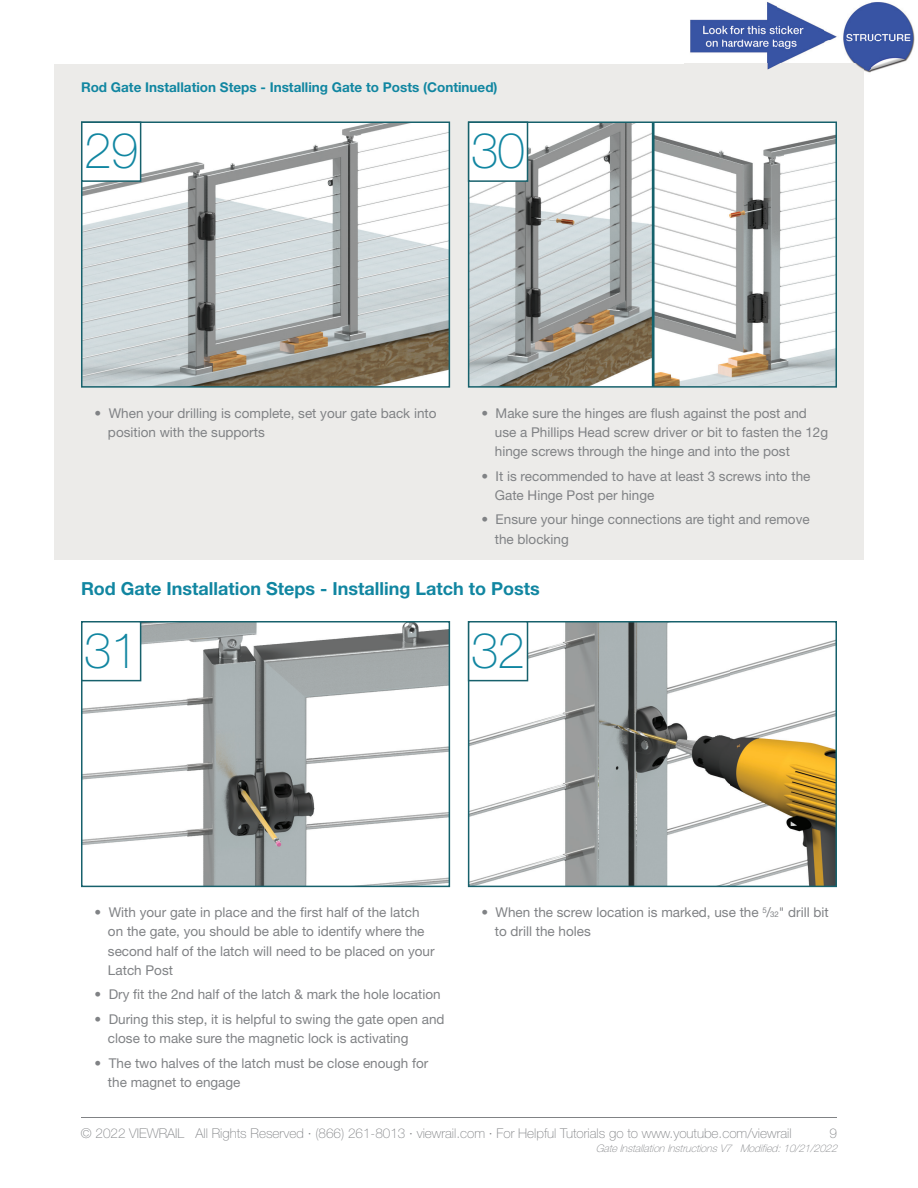
<style>
.page{position:relative;width:918px;height:1188px;background:#fff}
.page>*{position:absolute;margin:0;border:0;box-sizing:border-box;transform-origin:0 0}
.t1{font:100 49.5px "Helvetica Neue";letter-spacing:-.02em;color:#1186a1}
.t2{font:700 18px "Helvetica Neue";color:#1186a1}
.t3{font:13.5px/19.2px "Helvetica Neue";color:#808285}
.t4{font:100 13.5px "Helvetica Neue";color:#808285}
.t5{font:700 13.5px "Helvetica Neue";color:#1186a1}
.t6{font:italic 100 10.5px "Helvetica Neue";color:#808285}
.s1{font-size:7.8px}
</style>
<div class="page">
<div style="left:54px;top:64px;width:810px;height:495px;background:#ecebe9"></div>
<img style="left:471px;top:624px;width:363px;height:260px">
<div style="left:468px;top:621px;width:369px;height:266px;border:2px solid #17616c"></div>
<img style="left:84px;top:624px;width:363px;height:260px">
<div style="left:81px;top:621px;width:369px;height:266px;border:2px solid #17616c"></div>
<img style="left:471px;top:125px;width:363px;height:260px">
<div style="left:468px;top:122px;width:369px;height:266px;border:2px solid #17616c"></div>
<img style="left:84px;top:125px;width:363px;height:260px">
<div style="left:81px;top:122px;width:369px;height:266px;border:2px solid #17616c"></div>
<div style="left:469px;top:622px;width:59px;height:59px;background:#fff"></div>
<div style="left:468px;top:621px;width:60px;height:60px;border:2px solid #17616c"></div>
<div style="left:82px;top:622px;width:59px;height:59px;background:#fff"></div>
<div style="left:81px;top:621px;width:60px;height:60px;border:2px solid #17616c"></div>
<div style="left:469px;top:122px;width:59px;height:59px;background:#fff"></div>
<div style="left:468px;top:122px;width:60px;height:60px;border:2px solid #17616c"></div>
<div style="left:82px;top:122px;width:59px;height:59px;background:#fff"></div>
<div style="left:81px;top:122px;width:60px;height:60px;border:2px solid #17616c"></div>
<hr style="left:81px;top:1117px;width:756px;height:1px;background:#808285">
<img style="left:690px;top:2px;width:225px;height:38px">
<img style="left:684px;top:40px;width:140px;height:24px">
<img style="left:824px;top:40px;width:91px;height:33px">
<img style="left:767px;top:64px;width:97px;height:9px">
<p class="t5" style="left:81px;top:78px;width:418px">Rod Gate Installation Steps - Installing Gate to Posts (Continued)</p>
<h1 class="t1" style="left:84px;top:122px;width:56px">29</h1>
<h1 class="t1" style="left:471px;top:122px;width:56px">30</h1>
<p class="t3" style="left:108px;top:403px;width:330px;text-indent:-14px">• When your drilling is complete, set your gate back into position with the supports</p>
<p class="t3" style="left:495px;top:403px;width:335px;text-indent:-14px">• Make sure the hinges are flush against the post and use a Phillips Head screw driver or bit to fasten the 12g hinge screws through the hinge and into the post</p>
<p class="t3" style="left:495px;top:466px;width:317px;text-indent:-14px">• It is recommended to have at least 3 screws into the<br>Gate Hinge Post per hinge</p>
<p class="t3" style="left:495px;top:510px;width:316px;text-indent:-14px">• Ensure your hinge connections are tight and remove the blocking</p>
<h2 class="t2" style="left:81px;top:578px;width:460px">Rod Gate Installation Steps - Installing Latch to Posts</h2>
<h1 class="t1" style="left:84px;top:622px;width:56px">31</h1>
<h1 class="t1" style="left:471px;top:622px;width:56px">32</h1>
<p class="t3" style="left:108px;top:903px;width:328px;text-indent:-14px">• With your gate in place and the first half of the latch on the gate, you should be able to identify where the second half of the latch will need to be placed on your Latch Post</p>
<p class="t3" style="left:94px;top:985px;width:348px">• Dry fit the 2nd half of the latch &amp; mark the hole location</p>
<p class="t3" style="left:108px;top:1009px;width:338px;text-indent:-14px">• During this step, it is helpful to swing the gate open and close to make sure the magnetic lock is activating</p>
<p class="t3" style="left:108px;top:1053px;width:322px;text-indent:-14px">• The two halves of the latch must be close enough for the magnet to engage</p>
<p class="t3" style="left:495px;top:903px;width:335px;text-indent:-14px">• When the screw location is marked, use the <sup>5</sup>/<span class="s1">32</span>" drill bit to drill the holes</p>
<p class="t4" style="left:81px;top:1125px;width:712px">© 2022 VIEWRAIL All Rights Reserved · (866) 261-8013 · viewrail.com · For Helpful Tutorials go to www.youtube.com/viewrail</p>
<p class="t4" style="left:829px;top:1125px;width:9px">9</p>
<p class="t6" style="left:596px;top:1142px;width:246px">GateInstallationInstructionsV7 Modified:10/21/2022</p>
</div>
